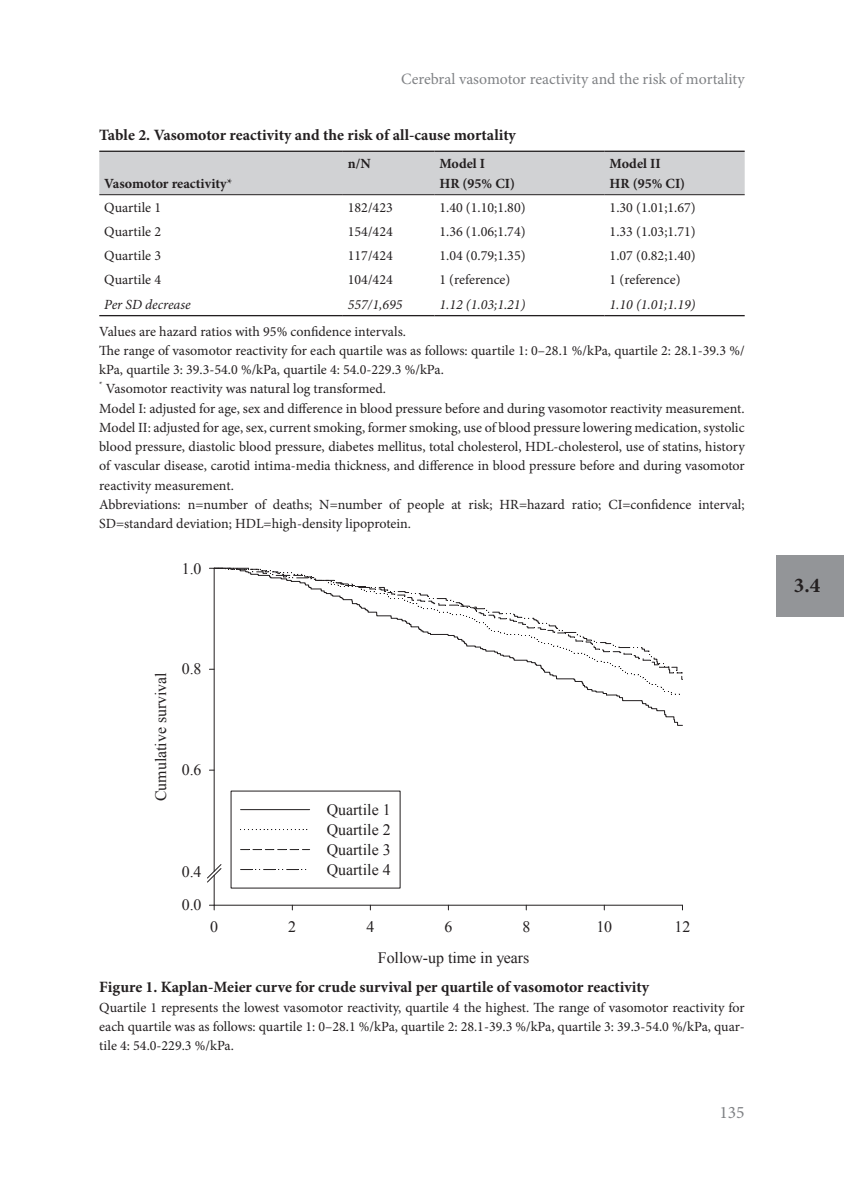
<style>
.page{position:relative;width:844px;height:1191px;background:#fff}
.page>*{position:absolute;margin:0;border:0;box-sizing:border-box;transform-origin:0 0}
.t1{font:700 21px "Minion Pro";color:#231f20}
.t2{font:17.5px "Minion Pro";color:#808285}
.t3{font:15.92px/19.9px "Times New Roman";color:#231f20;text-align:justify}
.t4{font:700 15.75px "Minion Pro";color:#231f20}
.t5{font:15.75px "Minion Pro";letter-spacing:-.005em;color:#808285}
.t6{font:14px/19.2px "Minion Pro";color:#231f20}
.t7{font:700 14px/19.2px "Minion Pro";color:#231f20}
.t8{font:italic 14px "Minion Pro";color:#231f20}
.s1{font-weight:400}
</style>
<div class="page">
<div style="left:776px;top:554px;width:67px;height:62px;background:#939598"></div>
<div style="left:99px;top:152px;width:645px;height:42px;background:#d1d2d4"></div>
<hr style="left:99px;top:151px;width:244px;height:1px;background:#231f20">
<hr style="left:343px;top:151px;width:91px;height:1px;background:#231f20">
<hr style="left:434px;top:151px;width:170px;height:1px;background:#231f20">
<hr style="left:604px;top:151px;width:140px;height:1px;background:#231f20">
<hr style="left:99px;top:194px;width:244px;height:1px;background:#231f20">
<hr style="left:343px;top:194px;width:91px;height:1px;background:#231f20">
<hr style="left:434px;top:194px;width:170px;height:1px;background:#231f20">
<hr style="left:604px;top:194px;width:140px;height:1px;background:#231f20">
<hr style="left:99px;top:315px;width:244px;height:1px;background:#231f20">
<hr style="left:343px;top:315px;width:91px;height:1px;background:#231f20">
<hr style="left:434px;top:315px;width:170px;height:1px;background:#231f20">
<hr style="left:604px;top:315px;width:140px;height:1px;background:#231f20">
<hr style="left:214px;top:904px;width:468px;height:1px;background:#231f20">
<hr style="left:214px;top:875px;width:1px;height:30px;background:#231f20">
<hr style="left:214px;top:568px;width:1px;height:303px;background:#231f20">
<svg style="left:207px;top:863px;width:15px;height:20px"></svg>
<svg style="left:209px;top:904px;width:6px;height:6px"></svg>
<svg style="left:209px;top:567px;width:474px;height:159px"></svg>
<hr style="left:240px;top:809px;width:69px;height:1px;background:#231f20">
<svg style="left:240px;top:829px;width:68px;height:1px"></svg>
<svg style="left:240px;top:849px;width:69px;height:1px"></svg>
<svg style="left:240px;top:869px;width:67px;height:1px"></svg>
<p class="t5" style="left:401px;top:69px;width:345px">Cerebral vasomotor reactivity and the risk of mortality</p>
<p class="t4" style="left:99px;top:124px;width:418px">Table 2. Vasomotor reactivity and the risk of all-cause mortality</p>
<p class="t7" style="left:104px;top:173px;width:130px">Vasomotor reactivity<span class="s1">*</span></p>
<p class="t7" style="left:348px;top:154px;width:24px">n/N</p>
<p class="t7" style="left:439px;top:154px;width:77px">Model I<br>HR (95% CI)</p>
<p class="t7" style="left:609px;top:154px;width:77px">Model II<br>HR (95% CI)</p>
<p class="t6" style="left:104px;top:198px;width:58px">Quartile 1</p>
<p class="t6" style="left:348px;top:198px;width:46px">182/423</p>
<p class="t6" style="left:439px;top:198px;width:88px">1.40 (1.10;1.80)</p>
<p class="t6" style="left:609px;top:198px;width:88px">1.30 (1.01;1.67)</p>
<p class="t6" style="left:104px;top:222px;width:58px">Quartile 2</p>
<p class="t6" style="left:348px;top:222px;width:46px">154/424</p>
<p class="t6" style="left:439px;top:222px;width:88px">1.36 (1.06;1.74)</p>
<p class="t6" style="left:609px;top:222px;width:88px">1.33 (1.03;1.71)</p>
<p class="t6" style="left:104px;top:246px;width:58px">Quartile 3</p>
<p class="t6" style="left:348px;top:246px;width:46px">117/424</p>
<p class="t6" style="left:439px;top:246px;width:88px">1.04 (0.79;1.35)</p>
<p class="t6" style="left:609px;top:246px;width:88px">1.07 (0.82;1.40)</p>
<p class="t6" style="left:104px;top:270px;width:58px">Quartile 4</p>
<p class="t6" style="left:348px;top:270px;width:46px">104/424</p>
<p class="t6" style="left:439px;top:270px;width:72px">1 (reference)</p>
<p class="t6" style="left:609px;top:270px;width:72px">1 (reference)</p>
<p class="t8" style="left:104px;top:294px;width:88px">Per SD decrease</p>
<p class="t8" style="left:348px;top:294px;width:56px">557/1,695</p>
<p class="t8" style="left:439px;top:294px;width:87px">1.12 (1.03;1.21)</p>
<p class="t8" style="left:609px;top:294px;width:87px">1.10 (1.01;1.19)</p>
<p class="t6" style="left:99px;top:321px;width:646px">Values are hazard ratios with 95% confidence intervals.<br>The range of vasomotor reactivity for each quartile was as follows: quartile 1: 0–28.1 %/kPa, quartile 2: 28.1-39.3 %/ kPa, quartile 3: 39.3-54.0 %/kPa, quartile 4: 54.0-229.3 %/kPa.<br><sup>*</sup> Vasomotor reactivity was natural log transformed.<br>Model I: adjusted for age, sex and difference in blood pressure before and during vasomotor reactivity measurement.<br>Model II: adjusted for age, sex, current smoking, former smoking, use of blood pressure lowering medication, systolic blood pressure, diastolic blood pressure, diabetes mellitus, total cholesterol, HDL-cholesterol, use of statins, history of vascular disease, carotid intima-media thickness, and difference in blood pressure before and during vasomotor reactivity measurement.<br>Abbreviations: n=number of deaths; N=number of people at risk; HR=hazard ratio; CI=confidence interval; SD=standard deviation; HDL=high-density lipoprotein.</p>
<p class="t3" style="left:182px;top:558px;width:21px">1.0</p>
<p class="t3" style="left:151px;top:801px;width:130px;rotate:-90deg">Cumulative survival</p>
<p class="t3" style="left:182px;top:659px;width:21px">0.8</p>
<p class="t3" style="left:182px;top:760px;width:21px">0.6</p>
<p class="t3" style="left:182px;top:861px;width:21px">0.4</p>
<p class="t3" style="left:182px;top:895px;width:21px">0.0</p>
<p class="t3" style="left:327px;top:799px;width:65px">Quartile 1<br>Quartile 2<br>Quartile 3<br>Quartile 4</p>
<p class="t3" style="left:210px;top:916px;width:9px">0</p>
<p class="t3" style="left:288px;top:916px;width:9px">2</p>
<p class="t3" style="left:366px;top:916px;width:9px">4</p>
<p class="t3" style="left:444px;top:916px;width:9px">6</p>
<p class="t3" style="left:522px;top:916px;width:9px">8</p>
<p class="t3" style="left:596px;top:916px;width:17px">10</p>
<p class="t3" style="left:674px;top:916px;width:17px">12</p>
<p class="t3" style="left:378px;top:947px;width:153px">Follow-up time in years</p>
<p class="t4" style="left:99px;top:976px;width:551px">Figure 1. Kaplan-Meier curve for crude survival per quartile of vasomotor reactivity</p>
<p class="t6" style="left:99px;top:997px;width:646px;text-align:justify">Quartile 1 represents the lowest vasomotor reactivity, quartile 4 the highest. The range of vasomotor reactivity for each quartile was as follows: quartile 1: 0–28.1 %/kPa, quartile 2: 28.1-39.3 %/kPa, quartile 3: 39.3-54.0 %/kPa, quar&shy;tile 4: 54.0-229.3 %/kPa.</p>
<p class="t2" style="left:719px;top:1101px;width:27px">135</p>
<h1 class="t1" style="left:793px;top:571px;width:28px">3.4</h1>
</div>
